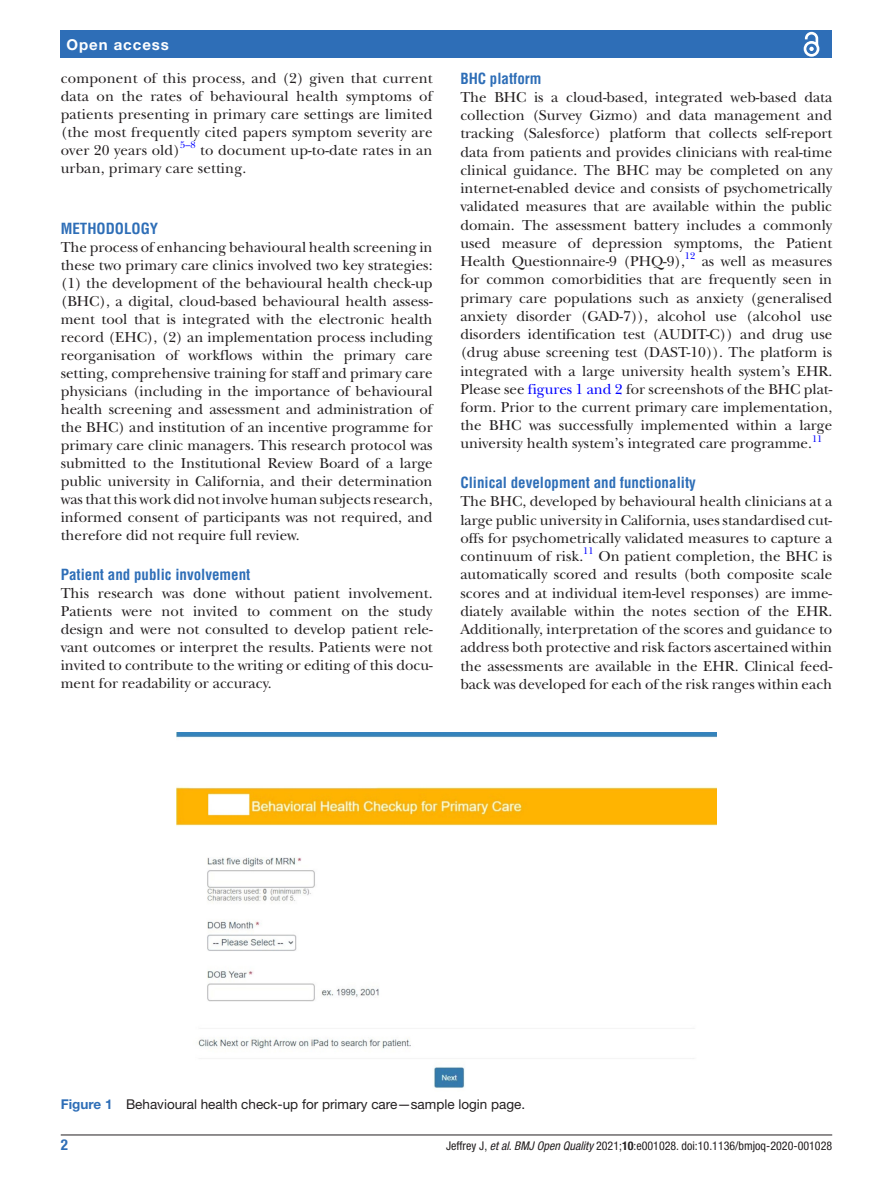
<style>
.page{position:relative;width:893px;height:1191px;background:#fff}
.page>*{position:absolute;margin:0;border:0;box-sizing:border-box;transform-origin:0 0}
.t1{font:15px/18.3px "New Baskerville";color:#231f20;text-align:justify}
.t2{font:700 condensed 15px "Helvetica LT Std";color:#2e6eb7}
.t3{font:700 15px "Helvetica Neue LT Std";letter-spacing:.065em;color:#fff}
.t4{font:700 condensed 15px "Helvetica Neue LT Std";color:#2e6eb7}
.t5{font:13.5px "Helvetica Neue LT Std";color:#231f20}
.t6{font:condensed 12px "Helvetica Neue LT Std";color:#231f20}
.t7{font:9.9px "New Baskerville";color:#00f}
.s1{color:#00f}
.s2{font-weight:700;color:#2e6eb7}
.s3{font-style:italic}
.s4{font-weight:700}
</style>
<div class="page">
<hr style="left:61px;top:1134px;width:771px;height:1px;background:#231f20">
<div style="left:61px;top:31px;width:771px;height:27px;background:#2e6eb7"></div>
<svg style="left:803px;top:31px;width:17px;height:26px"></svg>
<img style="left:176px;top:732px;width:540px;height:356px">
<p class="t3" style="left:66px;top:35px;width:104px">Open access</p>
<p class="t1" style="left:61px;top:69px;width:373px">component of this process, and (2) given that current data on the rates of behavioural health symptoms of patients presenting in primary care settings are limited (the most frequently cited papers symptom severity are over 20 years old)</p>
<p class="t7" style="left:180px;top:139px;width:17px">5–8</p>
<p class="t1" style="left:61px;top:141px;width:373px;text-indent:139px">to document up-to-date rates in an urban, primary care setting.</p>
<p class="t2" style="left:61px;top:219px;width:99px">METHODOLOGY</p>
<p class="t1" style="left:61px;top:238px;width:373px">The process of enhancing behavioural health screening in these two primary care clinics involved two key strategies: (1) the development of the behavioural health check-up (BHC), a digital, cloud-based behavioural health assess&shy;ment tool that is integrated with the electronic health record (EHC), (2) an implementation process including reorganisation of workflows within the primary care setting, comprehensive training for staff and primary care physicians (including in the importance of behavioural health screening and assessment and administration of the BHC) and institution of an incentive programme for primary care clinic managers. This research protocol was submitted to the Institutional Review Board of a large public university in California, and their determination was that this work did not involve human subjects research, informed consent of participants was not required, and therefore did not require full review.</p>
<p class="t2" style="left:61px;top:565px;width:191px">Patient and public involvement</p>
<p class="t1" style="left:61px;top:584px;width:373px">This research was done without patient involvement.<br>Patients were not invited to comment on the study design and were not consulted to develop patient rele&shy;vant outcomes or interpret the results. Patients were not invited to contribute to the writing or editing of this docu&shy;ment for readability or accuracy.</p>
<p class="t2" style="left:460px;top:69px;width:83px">BHC platform</p>
<p class="t1" style="left:460px;top:88px;width:373px">The BHC is a cloud-based, integrated web-based data collection (Survey Gizmo) and data management and tracking (Salesforce) platform that collects self-report data from patients and provides clinicians with real-time clinical guidance. The BHC may be completed on any internet-enabled device and consists of psychometrically validated measures that are available within the public domain. The assessment battery includes a commonly used measure of depression symptoms, the Patient Health Questionnaire-9 (PHQ-9),</p>
<p class="t7" style="left:685px;top:250px;width:12px">12</p>
<p class="t1" style="left:460px;top:252px;width:373px;text-indent:241px">as well as measures for common comorbidities that are frequently seen in primary care populations such as anxiety (generalised anxiety disorder (GAD-7)), alcohol use (alcohol use disorders identification test (AUDIT-C)) and drug use (drug abuse screening test (DAST-10)). The platform is integrated with a large university health system’s EHR.<br>Please see <span class="s1">figures 1 and 2</span> for screenshots of the BHC plat&shy;form. Prior to the current primary care implementation, the BHC was successfully implemented within a large university health system’s integrated care programme.<sup>11</sup></p>
<p class="t2" style="left:460px;top:473px;width:237px">Clinical development and functionality</p>
<p class="t1" style="left:460px;top:492px;width:373px">The BHC, developed by behavioural health clinicians at a large public university in California, uses standardised cut&shy;offs for psychometrically validated measures to capture a continuum of risk.</p>
<p class="t7" style="left:583px;top:545px;width:12px">11</p>
<p class="t1" style="left:460px;top:547px;width:373px;text-indent:138px">On patient completion, the BHC is automatically scored and results (both composite scale scores and at individual item-level responses) are imme&shy;diately available within the notes section of the EHR.<br>Additionally, interpretation of the scores and guidance to address both protective and risk factors ascertained within the assessments are available in the EHR. Clinical feed&shy;back was developed for each of the risk ranges within each</p>
<p class="t5" style="left:61px;top:1096px;width:466px"><span class="s2">Figure 1</span> Behavioural health check-up for primary care—sample login page.</p>
<p class="t4" style="left:61px;top:1135px;width:9px">2</p>
<p class="t6" style="left:446px;top:1138px;width:388px">Jeffrey J, <span class="s3">et al</span>. <span class="s3">BMJ Open Quality</span> 2021;<span class="s4">10</span>:e001028. doi:10.1136/bmjoq-2020-001028</p>
</div>
